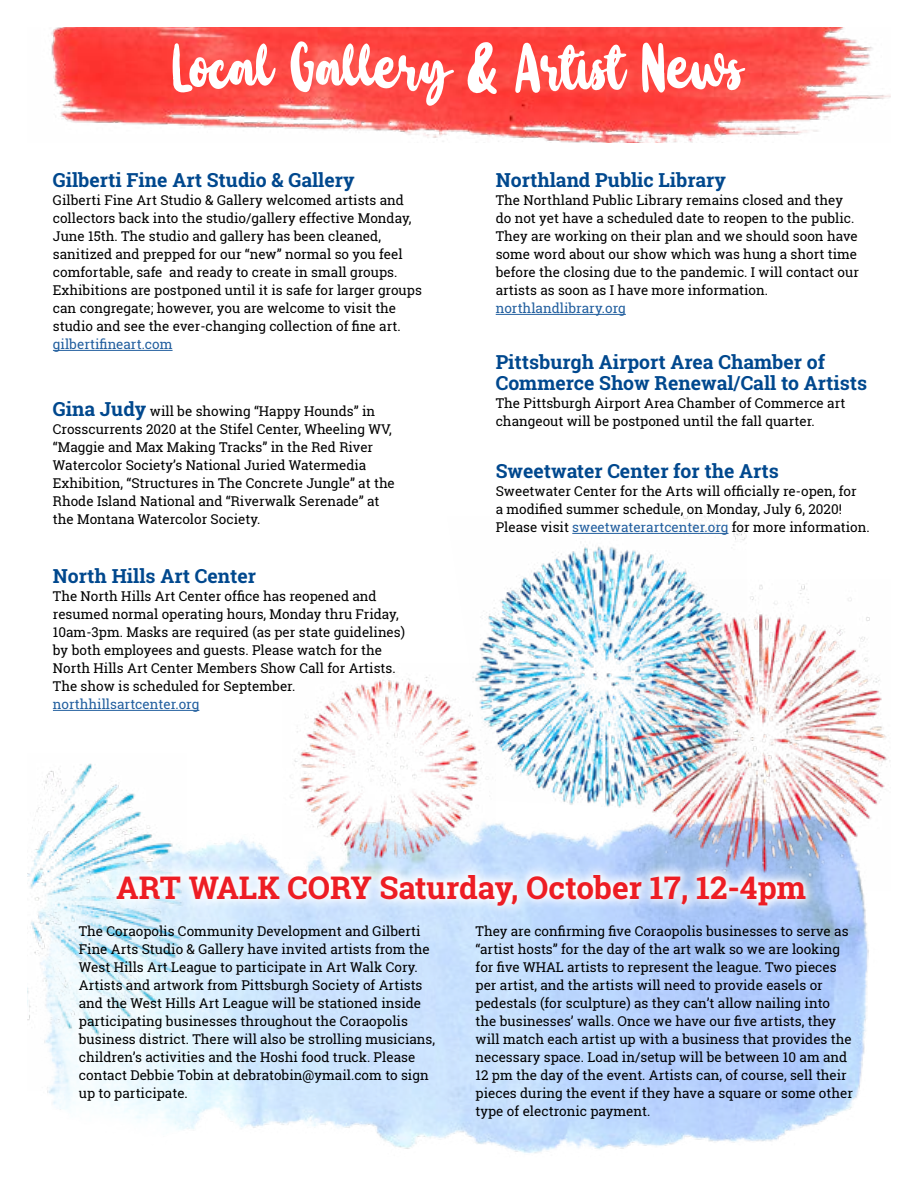
<style>
.page{position:relative;width:918px;height:1188px;background:#fff}
.page>*{position:absolute;margin:0;border:0;box-sizing:border-box;transform-origin:0 0}
.t1{font:58.8px "Baby Wildy Personal";color:#fff}
.t2{font:700 31.5px "Roboto Slab";color:#ed1d24}
.t3{font:700 19.5px/21px "Roboto Slab";color:#00488e}
.t4{font:13.5px/18px "Roboto Slab";color:#000}
.t5{font:13.5px "Roboto Slab";color:#215e9e}
.s1{font-weight:700;font-size:19.5px;color:#00488e}
.s2{color:#215e9e}
</style>
<div class="page">
<img style="left:44px;top:763px;width:91px;height:36px">
<img style="left:51px;top:27px;width:840px;height:115px">
<img style="left:27px;top:799px;width:842px;height:354px">
<img style="left:282px;top:671px;width:214px;height:188px">
<img style="left:446px;top:516px;width:301px;height:299px">
<img style="left:631px;top:579px;width:259px;height:311px">
<svg style="left:104px;top:862px;width:714px;height:54px"></svg>
<hr style="left:572px;top:533px;width:156px;height:1px;background:#215e9e">
<hr style="left:53px;top:350px;width:120px;height:1px;background:#215e9e">
<hr style="left:53px;top:710px;width:146px;height:1px;background:#215e9e">
<hr style="left:496px;top:314px;width:130px;height:1px;background:#215e9e">
<h1 class="t1" style="left:173px;top:40px;width:574px">Local Gallery &amp; Artist News</h1>
<h3 class="t3" style="left:53px;top:170px;width:303px">Gilberti Fine Art Studio &amp; Gallery</h3>
<p class="t4" style="left:53px;top:191px;width:370px">Gilberti Fine Art Studio &amp; Gallery welcomed artists and collectors back into the studio/gallery effective Monday, June 15th. The studio and gallery has been cleaned, sanitized and prepped for our “new” normal so you feel comfortable, safe and ready to create in small groups.<br>Exhibitions are postponed until it is safe for larger groups can congregate; however, you are welcome to visit the studio and see the ever-changing collection of fine art.</p>
<p class="t5" style="left:53px;top:335px;width:121px">gilbertifineart.com</p>
<p class="t4" style="left:53px;top:402px;width:343px"><span class="s1">Gina Judy</span> will be showing “Happy Hounds” in Crosscurrents 2020 at the Stifel Center, Wheeling WV, “Maggie and Max Making Tracks” in the Red River Watercolor Society’s National Juried Watermedia Exhibition, “Structures in The Concrete Jungle” at the Rhode Island National and “Riverwalk Serenade” at the Montana Watercolor Society.</p>
<h3 class="t3" style="left:53px;top:566px;width:205px">North Hills Art Center</h3>
<p class="t4" style="left:53px;top:587px;width:354px">The North Hills Art Center office has reopened and resumed normal operating hours, Monday thru Friday, 10am-3pm. Masks are required (as per state guidelines) by both employees and guests. Please watch for the North Hills Art Center Members Show Call for Artists.<br>The show is scheduled for September.</p>
<p class="t5" style="left:53px;top:695px;width:148px">northhillsartcenter.org</p>
<h3 class="t3" style="left:496px;top:170px;width:232px">Northland Public Library</h3>
<p class="t4" style="left:496px;top:191px;width:365px">The Northland Public Library remains closed and they do not yet have a scheduled date to reopen to the public.<br>They are working on their plan and we should soon have some word about our show which was hung a short time before the closing due to the pandemic. I will contact our artists as soon as I have more information.</p>
<p class="t5" style="left:496px;top:299px;width:132px">northlandlibrary.org</p>
<h3 class="t3" style="left:496px;top:351px;width:373px">Pittsburgh Airport Area Chamber of<br>Commerce Show Renewal/Call to Artists</h3>
<p class="t4" style="left:496px;top:394px;width:351px">The Pittsburgh Airport Area Chamber of Commerce art changeout will be postponed until the fall quarter.</p>
<h3 class="t3" style="left:496px;top:461px;width:285px">Sweetwater Center for the Arts</h3>
<p class="t4" style="left:496px;top:482px;width:375px">Sweetwater Center for the Arts will officially re-open, for<br>a modified summer schedule, on Monday, July 6, 2020!<br>Please visit <span class="s2">sweetwaterartcenter.org</span> for more information.</p>
<h2 class="t2" style="left:116px;top:866px;width:691px">ART WALK CORY Saturday, October 17, 12-4pm</h2>
<p class="t4" style="left:79px;top:922px;width:358px">The Coraopolis Community Development and Gilberti Fine Arts Studio &amp; Gallery have invited artists from the West Hills Art League to participate in Art Walk Cory.<br>Artists and artwork from Pittsburgh Society of Artists and the West Hills Art League will be stationed inside participating businesses throughout the Coraopolis business district. There will also be strolling musicians, children’s activities and the Hoshi food truck. Please contact Debbie Tobin at debratobin@ymail.com to sign up to participate.</p>
<p class="t4" style="left:476px;top:922px;width:379px">They are confirming five Coraopolis businesses to serve as “artist hosts” for the day of the art walk so we are looking for five WHAL artists to represent the league. Two pieces per artist, and the artists will need to provide easels or pedestals (for sculpture) as they can’t allow nailing into the businesses’ walls. Once we have our five artists, they will match each artist up with a business that provides the necessary space. Load in/setup will be between 10 am and 12 pm the day of the event. Artists can, of course, sell their pieces during the event if they have a square or some other type of electronic payment.</p>
</div>
